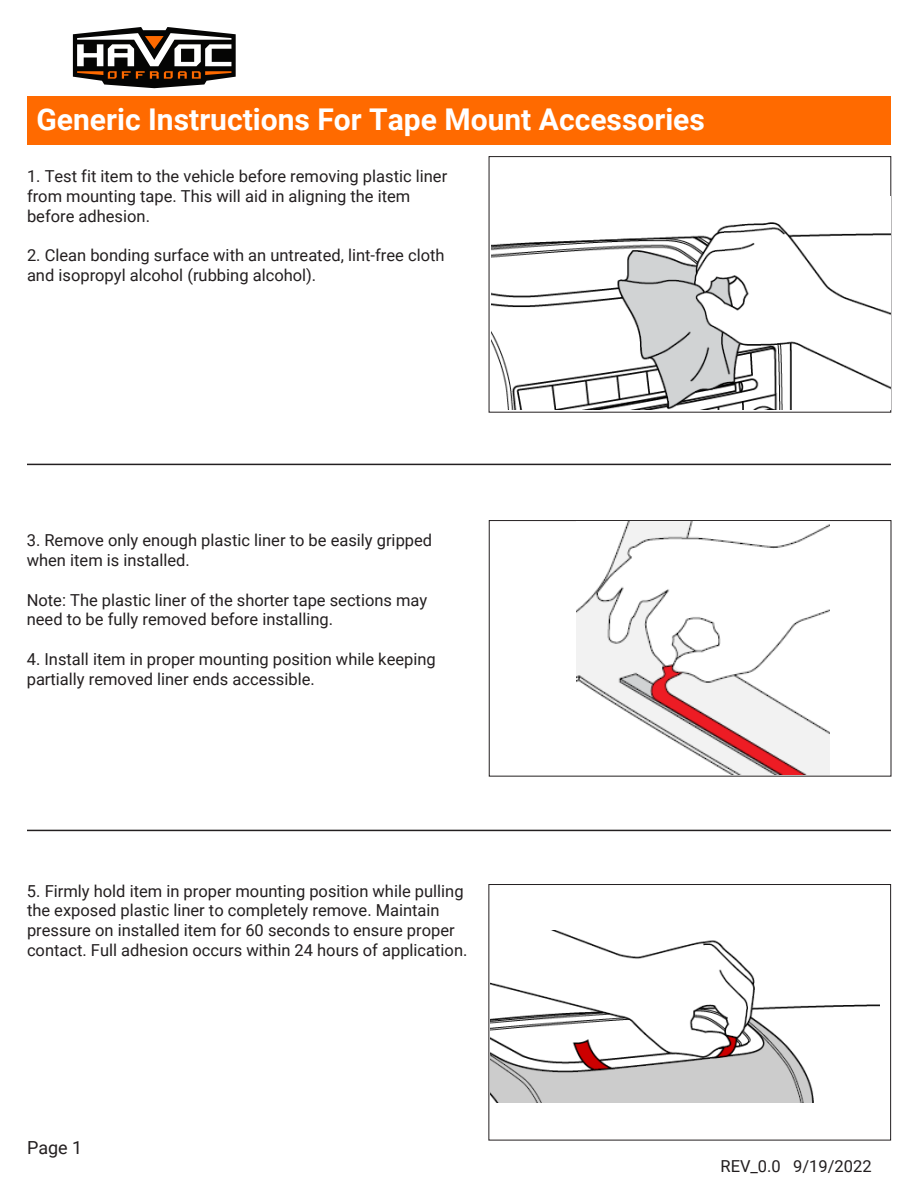
<style>
.page{position:relative;width:918px;height:1188px;background:#fff}
.page>*{position:absolute;margin:0;border:0;box-sizing:border-box;transform-origin:0 0}
.t1{font:700 30px "Roboto";color:#fff}
.t2{font:18px "Roboto";color:#231f20}
.t3{font:16.5px/19.8px "Roboto";color:#231f20}
.t4{font:16.5px/19.8px "Roboto";color:#231f20}
.t5{font:16.5px "Roboto";color:#221e1f}
.s1{font-style:inherit}
</style>
<div class="page">
<svg style="left:73px;top:27px;width:163px;height:61px"></svg>
<div style="left:489px;top:156px;width:402px;height:257px;border:1px solid #231f20"></div>
<div style="left:489px;top:520px;width:402px;height:257px;border:1px solid #231f20"></div>
<div style="left:488px;top:884px;width:403px;height:256px;border:1px solid #231f20"></div>
<div style="left:27px;top:97px;width:864px;height:48px;background:#ff6a00"></div>
<hr style="left:27px;top:464px;width:864px;height:1px;background:#231f20">
<hr style="left:27px;top:830px;width:864px;height:1px;background:#231f20">
<img style="left:491px;top:196px;width:399px;height:213px">
<img style="left:577px;top:522px;width:252px;height:253px">
<img style="left:490px;top:930px;width:389px;height:172px">
<p class="t1" style="left:37px;top:98px;width:670px">Generic Instructions For Tape Mount Accessories</p>
<p class="t3" style="left:27px;top:166px;width:422px">1. Test fit item to the vehicle before removing plastic liner from mounting tape. This will aid in aligning the item before adhesion.</p>
<p class="t3" style="left:27px;top:245px;width:419px">2. Clean bonding surface with an untreated, lint-free cloth and isopropyl alcohol (rubbing alcohol).</p>
<p class="t3" style="left:27px;top:530px;width:407px">3. Remove only enough plastic liner to be easily gripped when item is installed.</p>
<p class="t3" style="left:27px;top:589px;width:402px">Note: The plastic liner of the shorter tape sections may need to be fully removed before installing.</p>
<p class="t4" style="left:27px;top:649px;width:411px"><span class="s1">4</span>. Install item in proper mounting position while keeping partially removed liner ends accessible.</p>
<p class="t4" style="left:27px;top:880px;width:442px"><span class="s1">5</span>. Firmly hold item in proper mounting position while pulling the exposed plastic liner to completely remove. Maintain pressure on installed item for 60 seconds to ensure proper contact. Full adhesion occurs within 24 hours of application.</p>
<p class="t2" style="left:27px;top:1135px;width:57px">Page <span class="s1">1</span></p>
<p class="t5" style="left:721px;top:1155px;width:153px">REV_0.0 9/19/2022</p>
</div>
